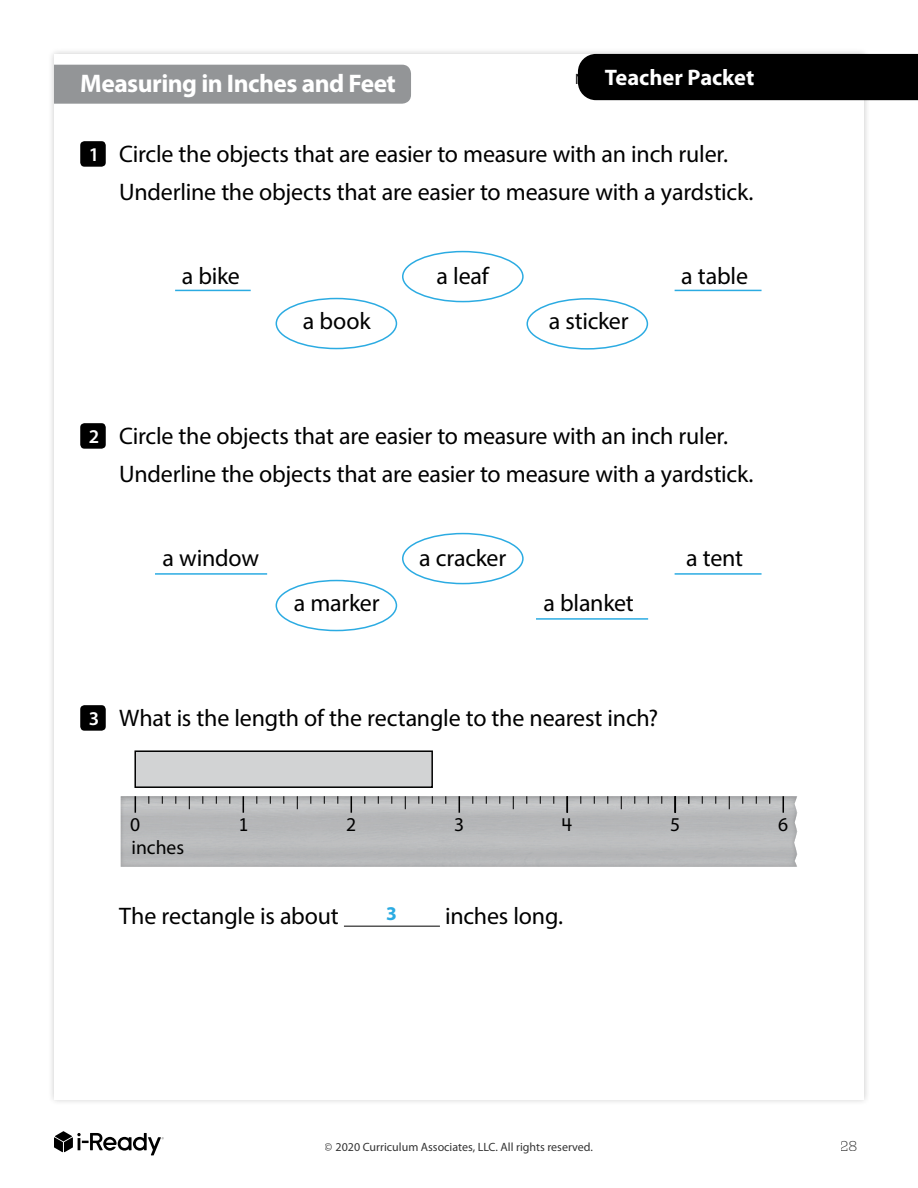
<style>
.page{position:relative;width:918px;height:1188px;background:#fff}
.page>*{position:absolute;margin:0;border:0;box-sizing:border-box;transform-origin:0 0}
.t1{font:700 25.5px "Myriad Pro";letter-spacing:-.02em;color:#fff}
.t2{font:24px/37.5px "Myriad Pro";letter-spacing:-.01em;color:#000}
.t3{font:700 22.5px "Myriad Pro";letter-spacing:-.005em;color:#fff}
.t4{font:19.65px "CA Myriad Pro";color:#000}
.t5{font:700 19.5px "Myriad Pro";color:#2babe2}
.t6{font:300 15px "Jubilat";color:#000}
.t7{font:12px "Myriad Pro";color:#000}
.s1{font-weight:600;font-size:19.5px;color:#fff}
</style>
<div class="page">
<svg style="left:54px;top:1131px;width:110px;height:24px"></svg>
<div style="left:48px;top:48px;width:823px;height:1058px;background:#000;opacity:.2"></div>
<div style="left:54px;top:54px;width:810px;height:1046px;background:#fff"></div>
<hr style="left:344px;top:926px;width:96px;height:1px;background:#000">
<div style="left:80px;top:141px;width:26px;height:26px;background:#000;border-radius:4px"></div>
<div style="left:80px;top:423px;width:26px;height:26px;background:#000;border-radius:4px"></div>
<div style="left:80px;top:705px;width:26px;height:26px;background:#000;border-radius:4px"></div>
<div style="left:135px;top:751px;width:297px;height:36px;background:#d2d3d4"></div>
<div style="left:134px;top:750px;width:299px;height:38px;border:2px solid #000"></div>
<svg style="left:121px;top:796px;width:676px;height:71px;background:#b7b8ba"></svg>
<svg style="left:189px;top:796px;width:1px;height:13px"></svg>
<svg style="left:297px;top:796px;width:1px;height:13px"></svg>
<svg style="left:405px;top:796px;width:1px;height:13px"></svg>
<svg style="left:513px;top:796px;width:1px;height:13px"></svg>
<svg style="left:243px;top:796px;width:1px;height:17px"></svg>
<svg style="left:351px;top:796px;width:1px;height:17px"></svg>
<svg style="left:459px;top:796px;width:1px;height:17px"></svg>
<svg style="left:621px;top:796px;width:1px;height:13px"></svg>
<svg style="left:567px;top:796px;width:1px;height:17px"></svg>
<svg style="left:729px;top:796px;width:1px;height:13px"></svg>
<svg style="left:675px;top:796px;width:1px;height:17px"></svg>
<svg style="left:783px;top:796px;width:1px;height:17px"></svg>
<svg style="left:135px;top:796px;width:1px;height:17px"></svg>
<div style="left:54px;top:65px;width:357px;height:39px;background:#939597"></div>
<div style="left:276px;top:298px;width:121px;height:51px;border:2px solid #2babe2;border-radius:50%"></div>
<div style="left:276px;top:580px;width:121px;height:51px;border:2px solid #2babe2;border-radius:50%"></div>
<div style="left:527px;top:298px;width:121px;height:52px;border:2px solid #2babe2;border-radius:50%"></div>
<div style="left:402px;top:251px;width:122px;height:51px;border:2px solid #2babe2;border-radius:50%"></div>
<div style="left:402px;top:533px;width:122px;height:51px;border:2px solid #2babe2;border-radius:50%"></div>
<hr style="left:175px;top:290px;width:76px;height:1px;background:#2babe2">
<hr style="left:675px;top:290px;width:87px;height:1px;background:#2babe2">
<hr style="left:675px;top:573px;width:87px;height:2px;background:#2babe2">
<hr style="left:536px;top:618px;width:112px;height:2px;background:#2babe2">
<hr style="left:155px;top:573px;width:112px;height:2px;background:#2babe2">
<div style="left:578px;top:54px;width:340px;height:46px;background:#000"></div>
<p class="t1" style="left:80px;top:66px;width:317px">Measuring in Inches and Feet</p>
<p class="t3" style="left:605px;top:65px;width:151px">Teacher Packet</p>
<p class="t2" style="left:119px;top:135px;width:636px;text-indent:-30px"><span class="s1">1</span> Circle the objects that are easier to measure with an inch ruler.<br>Underline the objects that are easier to measure with a yardstick.</p>
<p class="t2" style="left:182px;top:256px;width:60px">a bike</p>
<p class="t2" style="left:437px;top:256px;width:54px">a leaf</p>
<p class="t2" style="left:681px;top:256px;width:68px">a table</p>
<p class="t2" style="left:303px;top:301px;width:69px">a book</p>
<p class="t2" style="left:549px;top:301px;width:81px">a sticker</p>
<p class="t2" style="left:119px;top:417px;width:636px;text-indent:-30px"><span class="s1">2</span> Circle the objects that are easier to measure with an inch ruler.<br>Underline the objects that are easier to measure with a yardstick.</p>
<p class="t2" style="left:163px;top:538px;width:98px">a window</p>
<p class="t2" style="left:419px;top:538px;width:88px">a cracker</p>
<p class="t2" style="left:686px;top:538px;width:58px">a tent</p>
<p class="t2" style="left:294px;top:583px;width:87px">a marker</p>
<p class="t2" style="left:543px;top:583px;width:92px">a blanket</p>
<p class="t2" style="left:89px;top:699px;width:571px"><span class="s1">3</span> What is the length of the rectangle to the nearest inch?</p>
<p class="t4" style="left:130px;top:813px;width:12px">0</p>
<p class="t4" style="left:238px;top:813px;width:11px">1</p>
<p class="t4" style="left:346px;top:813px;width:12px">2</p>
<p class="t4" style="left:454px;top:813px;width:12px">3</p>
<p class="t4" style="left:562px;top:813px;width:12px">4</p>
<p class="t4" style="left:670px;top:813px;width:12px">5</p>
<p class="t4" style="left:778px;top:813px;width:12px">6</p>
<p class="t4" style="left:131px;top:837px;width:54px">inches</p>
<p class="t2" style="left:119px;top:897px;width:221px">The rectangle is about</p>
<p class="t2" style="left:445px;top:897px;width:120px">inches long.</p>
<p class="t5" style="left:386px;top:901px;width:12px">3</p>
<p class="t7" style="left:325px;top:1140px;width:270px">© 2020 Curriculum Associates, LLC. All rights reserved.</p>
<p class="t6" style="left:841px;top:1136px;width:18px">28</p>
</div>
